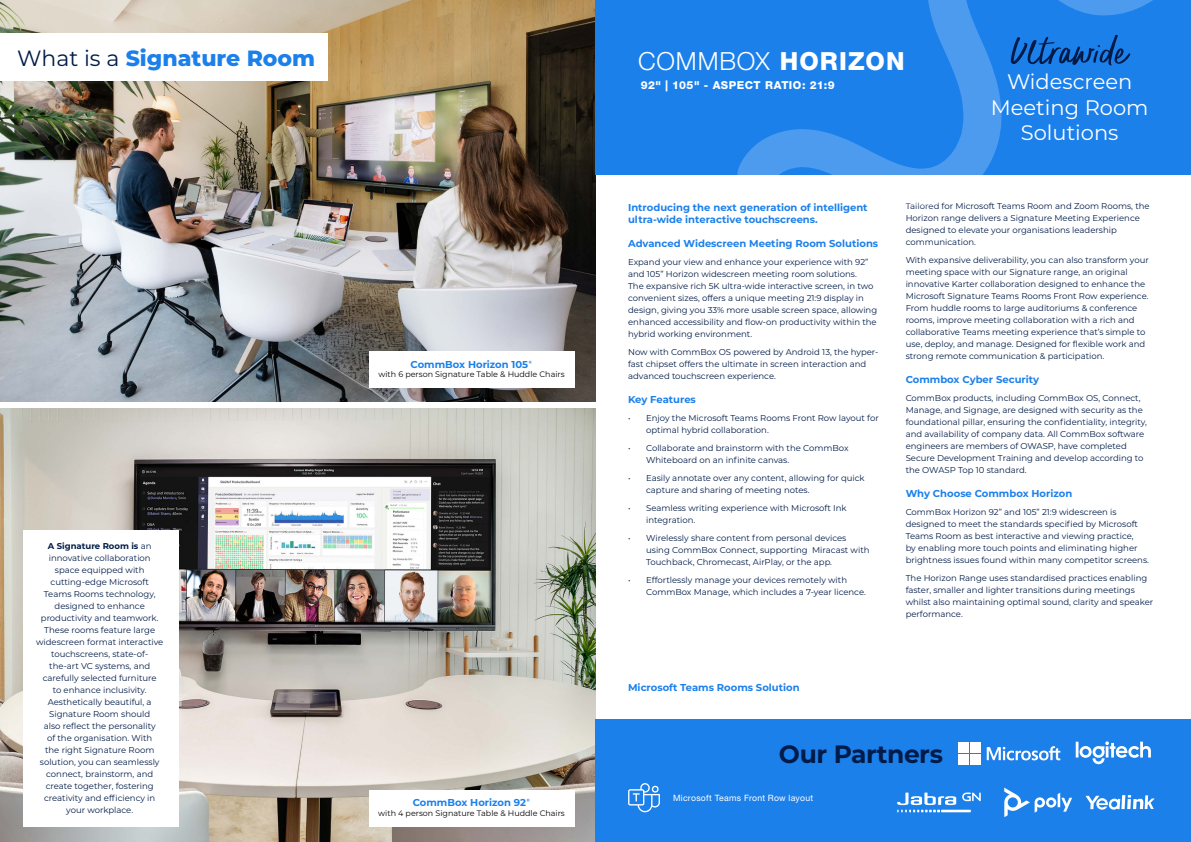
<style>
.page{position:relative;width:1191px;height:842px;background:#fff}
.page>*{position:absolute;margin:0;border:0;box-sizing:border-box;transform-origin:0 0}
.t1{font:54px "Oranges And Lemons Script Up";color:#001b48}
.t2{font:300 25px "Helvetica Neue LT Pro";letter-spacing:.035em;color:#fff}
.t3{font:700 25px "Montserrat";letter-spacing:-.02em;color:#001b48}
.t4{font:800 22px "Montserrat";color:#1c80eb}
.t5{font:21px/25.2px "Montserrat";color:#fff;text-align:center}
.t6{font:800 11px "Helvetica Neue LT Pro";letter-spacing:.04em;color:#fff}
.t7{font:700 10px/12px "Montserrat";color:#1c80eb}
.t8{font:8.7px "Helvetica Neue LT Pro";letter-spacing:.03em;color:#fff}
.t9{font:8.5px/12px "Montserrat";color:#001b48}
.t10{font:8px "Montserrat";color:#000}
.s1{font-weight:400;color:#001b48}
.s2{font-weight:700}
.s3{font-family:"Helvetica Neue LT Pro";font-weight:400}
.s4{font-weight:800}
</style>
<div class="page">
<img style="left:0;top:0;width:595px;height:402px">
<img style="left:0;top:409px;width:595px;height:433px">
<div style="left:369px;top:351px;width:205px;height:37px;background:#fff"></div>
<div style="left:369px;top:790px;width:205px;height:36px;background:#fff"></div>
<div style="left:595px;top:719px;width:596px;height:123px;background:#1c80eb"></div>
<div style="left:595px;top:0;width:596px;height:174px;background:#1c80eb"></div>
<svg style="left:1075px;top:741px;width:76px;height:23px"></svg>
<svg style="left:1085px;top:795px;width:69px;height:15px"></svg>
<svg style="left:1004px;top:788px;width:68px;height:29px"></svg>
<svg style="left:986px;top:746px;width:74px;height:14px"></svg>
<div style="left:958px;top:743px;width:10px;height:10px;background:#fff"></div>
<div style="left:970px;top:743px;width:10px;height:10px;background:#fff"></div>
<div style="left:958px;top:754px;width:10px;height:10px;background:#fff"></div>
<div style="left:970px;top:754px;width:10px;height:10px;background:#fff"></div>
<svg style="left:962px;top:792px;width:18px;height:9px"></svg>
<hr style="left:941px;top:810px;width:29px;height:2px;background:#fff">
<svg style="left:897px;top:792px;width:59px;height:20px"></svg>
<svg style="left:628px;top:783px;width:32px;height:29px"></svg>
<svg style="left:735px;top:0;width:456px;height:175px"></svg>
<div style="left:0;top:33px;width:327px;height:48px;background:#fff"></div>
<div style="left:23px;top:530px;width:156px;height:296px;background:#fff"></div>
<h3 class="t4" style="left:17px;top:42px;width:300px"><span class="s1">What is a</span> Signature Room</h3>
<p class="t9" style="left:36px;top:539px;width:129px;text-align:center"><span class="s2">A Signature Room is</span> an innovative collaboration space equipped with cutting-edge Microsoft<br>Teams Rooms technology, designed to enhance productivity and teamwork.<br>These rooms feature large widescreen format interactive touchscreens, state-of&shy;the-art VC systems, and carefully selected furniture<br>to enhance inclusivity.<br>Aesthetically beautiful, a<br>Signature Room should<br>also reflect the personality<br>of the organisation. With<br>the right Signature Room solution, you can seamlessly connect, brainstorm, and create together, fostering creativity and efficiency in your workplace.</p>
<p class="t7" style="left:410px;top:358px;width:123px">CommBox Horizon 105<span class="s3">"</span></p>
<p class="t10" style="left:378px;top:369px;width:188px">with 6 person Signature Table &amp; Huddle Chairs</p>
<p class="t7" style="left:413px;top:796px;width:119px">CommBox Horizon 92<span class="s3">"</span></p>
<p class="t10" style="left:378px;top:807px;width:188px">with 4 person Signature Table &amp; Huddle Chairs</p>
<h2 class="t2" style="left:638px;top:45px;width:268px">COMMBOX <span class="s4">HORIZON</span></h2>
<p class="t6" style="left:641px;top:78px;width:195px">92" | 105" - ASPECT RATIO: 21:9</p>
<h1 class="t1" style="left:1011px;top:26px;width:118px">Ultrawide</h1>
<h3 class="t5" style="left:991px;top:69px;width:159px">Widescreen<br>Meeting Room<br>Solutions</h3>
<p class="t7" style="left:628px;top:201px;width:241px">Introducing the next generation of intelligent ultra-wide interactive touchscreens.</p>
<p class="t7" style="left:628px;top:237px;width:252px">Advanced Widescreen Meeting Room Solutions</p>
<p class="t9" style="left:628px;top:255px;width:251px">Expand your view and enhance your experience with 92” and 105” Horizon widescreen meeting room solutions.<br>The expansive rich 5K ultra-wide interactive screen, in two convenient sizes, offers a unique meeting 21:9 display in design, giving you 33% more usable screen space, allowing enhanced accessibility and flow-on productivity within the hybrid working environment.</p>
<p class="t9" style="left:628px;top:345px;width:252px">Now with CommBox OS powered by Android 13, the hyper&shy;fast chipset offers the ultimate in screen interaction and advanced touchscreen experience.</p>
<p class="t7" style="left:628px;top:393px;width:69px">Key Features</p>
<p class="t9" style="left:646px;top:411px;width:234px;text-indent:-18px">• Enjoy the Microsoft Teams Rooms Front Row layout for optimal hybrid collaboration.</p>
<p class="t9" style="left:646px;top:441px;width:204px;text-indent:-18px">• Collaborate and brainstorm with the CommBox<br>Whiteboard on an infinite canvas.</p>
<p class="t9" style="left:646px;top:471px;width:220px;text-indent:-18px">• Easily annotate over any content, allowing for quick capture and sharing of meeting notes.</p>
<p class="t9" style="left:646px;top:501px;width:202px;text-indent:-18px">• Seamless writing experience with Microsoft Ink integration.</p>
<p class="t9" style="left:646px;top:531px;width:225px;text-indent:-18px">• Wirelessly share content from personal devices using CommBox Connect, supporting Miracast with<br>Touchback, Chromecast, AirPlay, or the app.</p>
<p class="t9" style="left:646px;top:573px;width:221px;text-indent:-18px">• Effortlessly manage your devices remotely with<br>CommBox Manage, which includes a 7-year licence.</p>
<p class="t7" style="left:628px;top:681px;width:173px">Microsoft Teams Rooms Solution</p>
<p class="t9" style="left:905px;top:200px;width:245px">Tailored for Microsoft Teams Room and Zoom Rooms, the Horizon range delivers a Signature Meeting Experience designed to elevate your organisations leadership communication.</p>
<p class="t9" style="left:905px;top:254px;width:245px">With expansive deliverability, you can also transform your meeting space with our Signature range, an original innovative Karter collaboration designed to enhance the Microsoft Signature Teams Rooms Front Row experience.<br>From huddle rooms to large auditoriums &amp; conference rooms, improve meeting collaboration with a rich and collaborative Teams meeting experience that’s simple to use, deploy, and manage. Designed for flexible work and strong remote communication &amp; participation.</p>
<p class="t7" style="left:905px;top:373px;width:135px">Commbox Cyber Security</p>
<p class="t9" style="left:905px;top:392px;width:243px">CommBox products, including CommBox OS, Connect, Manage, and Signage, are designed with security as the foundational pillar, ensuring the confidentiality, integrity, and availability of company data. All CommBox software engineers are members of OWASP, have completed Secure Development Training and develop according to the OWASP Top 10 standard.</p>
<p class="t7" style="left:905px;top:487px;width:168px">Why Choose Commbox Horizon</p>
<p class="t9" style="left:905px;top:506px;width:245px">CommBox Horizon 92” and 105” 21:9 widescreen is designed to meet the standards specified by Microsoft Teams Room as best interactive and viewing practice,<br>by enabling more touch points and eliminating higher brightness issues found within many competitor screens.</p>
<p class="t9" style="left:905px;top:572px;width:249px">The Horizon Range uses standardised practices enabling faster, smaller and lighter transitions during meetings whilst also maintaining optimal sound, clarity and speaker performance.</p>
<h2 class="t3" style="left:779px;top:736px;width:166px">Our Partners</h2>
<p class="t8" style="left:673px;top:792px;width:142px">Microsoft Teams Front Row layout</p>
</div>
